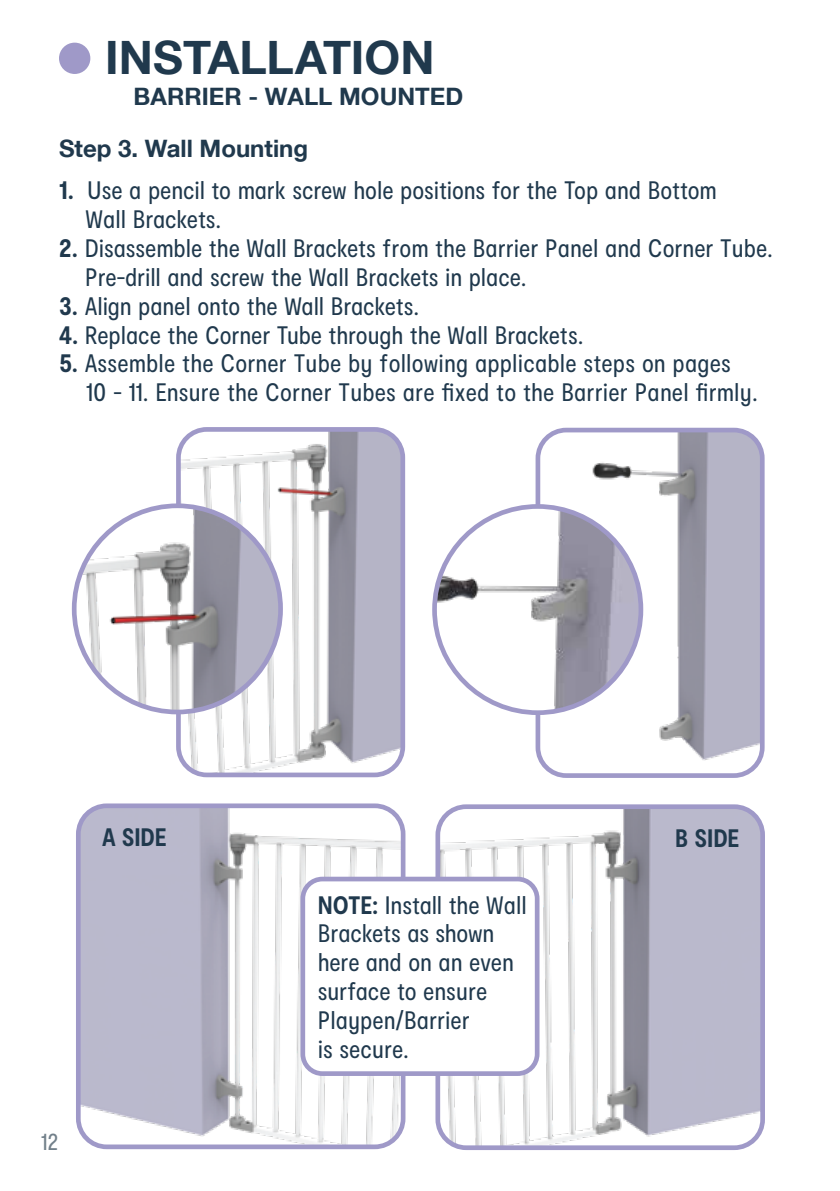
<style>
.page{position:relative;width:840px;height:1191px;background:#fff}
.page>*{position:absolute;margin:0;border:0;box-sizing:border-box;transform-origin:0 0}
.t1{font:700 46px "Helvetica Neue LT Com";color:#20394d}
.t2{font:condensed 24px/28.8px "Anko Moderat";color:#20394d}
.t3{font:700 24px/51.8px "Helvetica Neue LT Com";color:#20394d}
.t4{font:700 condensed 24px "Anko Moderat";letter-spacing:-.005em;color:#20394d}
.t5{font:condensed 22px "Anko Moderat";color:#72808a}
.s1{font-weight:700}
</style>
<div class="page">
<img style="left:182px;top:433px;width:217px;height:338px">
<img style="left:541px;top:434px;width:220px;height:338px">
<img style="left:441px;top:810px;width:321px;height:334px">
<img style="left:82px;top:809px;width:321px;height:334px">
<div style="left:59px;top:43px;width:31px;height:31px;background:#9f99c8;border-radius:50%"></div>
<div style="left:76px;top:803px;width:329px;height:346px;border:5px solid #9f99c8;border-radius:28px"></div>
<div style="left:176px;top:427px;width:229px;height:350px;border:5px solid #9f99c8;border-radius:28px"></div>
<div style="left:535px;top:428px;width:229px;height:350px;border:5px solid #9f99c8;border-radius:28px"></div>
<div style="left:435px;top:804px;width:329px;height:346px;border:5px solid #9f99c8;border-radius:28px"></div>
<img style="left:74px;top:506px;width:206px;height:206px;border-radius:103px">
<img style="left:434px;top:506px;width:206px;height:206px;border-radius:103px">
<div style="left:72px;top:503px;width:211px;height:211px;border:5px solid #9f99c8;border-radius:50%"></div>
<div style="left:432px;top:504px;width:211px;height:211px;border:5px solid #9f99c8;border-radius:50%"></div>
<div style="left:302px;top:879px;width:235px;height:194px;background:#fff;border-radius:20px"></div>
<div style="left:300px;top:876px;width:239px;height:200px;border:5px solid #9f99c8;border-radius:20px"></div>
<h1 class="t1" style="left:105px;top:29px;width:330px">INSTALLATION</h1>
<p class="t3" style="left:59px;top:70px;width:405px;text-indent:75px">BARRIER - WALL MOUNTED<br>Step 3. Wall Mounting</p>
<p class="t2" style="left:86px;top:176px;width:632px;text-indent:-26px"><span class="s1">1.</span> Use a pencil to mark screw hole positions for the Top and Bottom<br>Wall Brackets.</p>
<p class="t2" style="left:85px;top:234px;width:689px;text-indent:-26px"><span class="s1">2.</span> Disassemble the Wall Brackets from the Barrier Panel and Corner Tube.<br>Pre-drill and screw the Wall Brackets in place.</p>
<p class="t2" style="left:59px;top:292px;width:361px"><span class="s1">3.</span> Align panel onto the Wall Brackets.</p>
<p class="t2" style="left:59px;top:320px;width:525px"><span class="s1">4.</span> Replace the Corner Tube through the Wall Brackets.</p>
<p class="t2" style="left:86px;top:349px;width:672px;text-indent:-27px"><span class="s1">5.</span> Assemble the Corner Tube by following applicable steps on pages<br>10 - 11. Ensure the Corner Tubes are fixed to the Barrier Panel firmly.</p>
<p class="t4" style="left:102px;top:822px;width:66px">A SIDE</p>
<p class="t4" style="left:675px;top:823px;width:65px">B SIDE</p>
<p class="t5" style="left:41px;top:1127px;width:19px">12</p>
<p class="t2" style="left:317px;top:890px;width:210px"><span class="s1">NOTE:</span> Install the Wall<br>Brackets as shown here and on an even surface to ensure<br>Playpen/Barrier<br>is secure.</p>
</div>
